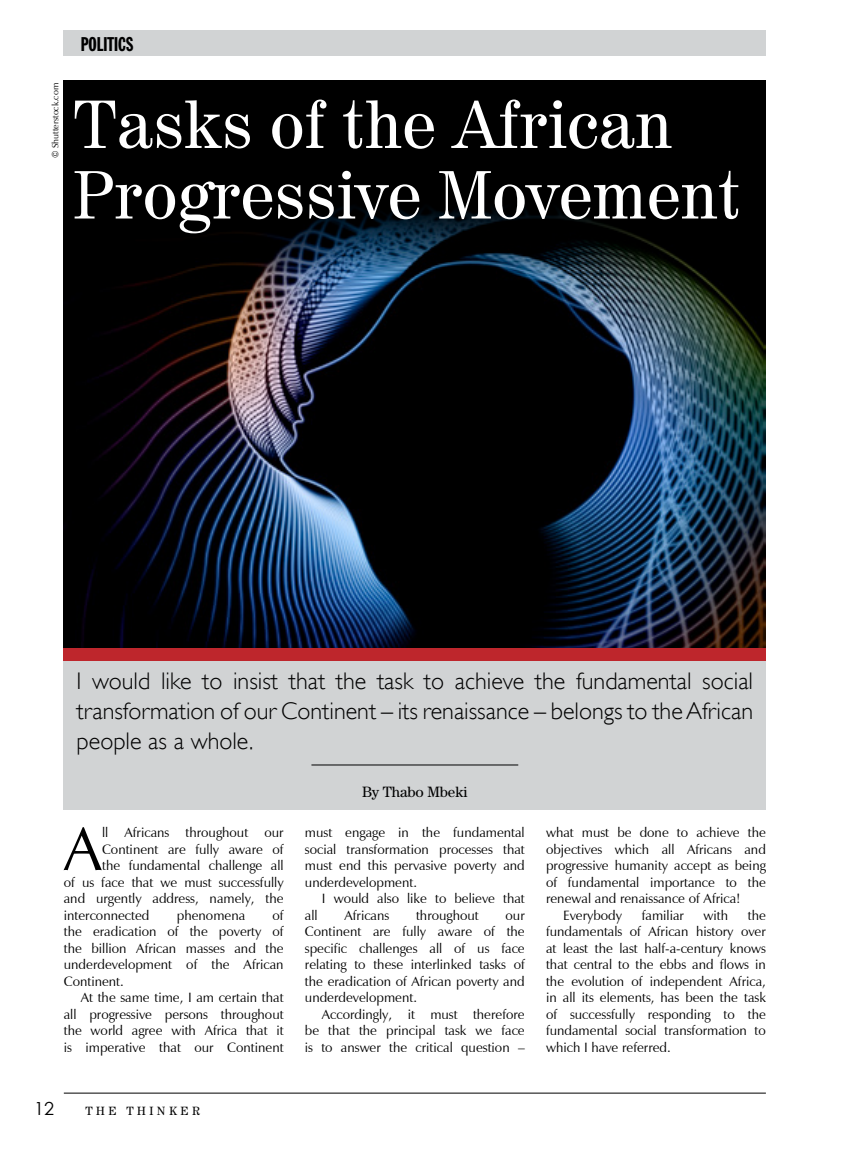
<style>
.page{position:relative;width:851px;height:1149px;background:#fff}
.page>*{position:absolute;margin:0;border:0;box-sizing:border-box;transform-origin:0 0}
.t1{font:67.5px/70.5px "Century 725 BT";color:#fff}
.t2{font:61.8px "Zapf Humanist 601 BT";color:#000}
.t3{font:300 24px/30px "Gill Sans";color:#000;text-align:justify}
.t4{font:19.5px "Franklin Gothic Extra Cond";color:#000}
.t5{font:18px "Century Gothic";color:#000}
.t6{font:15px "Century";letter-spacing:-.01em;color:#000}
.t7{font:13.5px/16.5px "Zapf Humanist 601 BT";color:#000;text-align:justify}
.t8{font:12px "Century";letter-spacing:.29em;color:#000}
.t9{font:9px "Zapf Humanist 601 BT";color:#000}
</style>
<div class="page">
<hr style="left:64px;top:1092px;width:701px;height:1px;background:#000">
<div style="left:64px;top:81px;width:701px;height:581px;background:#000"></div>
<img style="left:81px;top:208px;width:684px;height:440px">
<div style="left:64px;top:659px;width:701px;height:150px;background:#d1d3d4"></div>
<div style="left:64px;top:648px;width:701px;height:13px;background:#be262c"></div>
<hr style="left:311px;top:764px;width:207px;height:1px;background:#000">
<div style="left:64px;top:30px;width:701px;height:25px;background:#d1d3d4"></div>
<p class="t9" style="left:50px;top:158px;width:77px;rotate:-90deg">© Shutterstock.com</p>
<h3 class="t4" style="left:81px;top:33px;width:54px">POLITICS</h3>
<h1 class="t1" style="left:73px;top:88px;width:669px">Tasks of the African<br>Progressive Movement</h1>
<h3 class="t3" style="left:77px;top:665px;width:678px">I would like to insist that the task to achieve the fundamental social transformation of our Continent – its renaissance – belongs to the African people as a whole.</h3>
<p class="t6" style="left:362px;top:782px;width:107px">By Thabo Mbeki</p>
<h2 class="t2" style="left:64px;top:810px;width:40px">A</h2>
<p class="t7" style="left:102px;top:824px;width:183px">ll Africans throughout our</p>
<p class="t7" style="left:102px;top:840px;width:183px">Continent are fully aware of</p>
<p class="t7" style="left:102px;top:857px;width:183px">the fundamental challenge all</p>
<p class="t7" style="left:64px;top:873px;width:221px">of us face that we must successfully</p>
<p class="t7" style="left:64px;top:890px;width:221px">and urgently address, namely, the</p>
<p class="t7" style="left:64px;top:906px;width:87px">interconnected</p>
<p class="t7" style="left:177px;top:906px;width:70px">phenomena</p>
<p class="t7" style="left:64px;top:906px;width:221px;text-indent:209px">of the eradication of the poverty of the billion African masses and the underdevelopment of the African Continent.</p>
<p class="t7" style="left:64px;top:989px;width:221px;text-indent:17px">At the same time, I am certain that all progressive persons throughout the world agree with Africa that it is imperative that our Continent</p>
<h3 class="t5" style="left:34px;top:1097px;width:21px">12</h3>
<p class="t8" style="left:85px;top:1103px;width:116px">THE THINKER</p>
<p class="t7" style="left:305px;top:824px;width:221px">must engage in the fundamental social transformation processes that must end this pervasive poverty and underdevelopment.</p>
<p class="t7" style="left:322px;top:890px;width:204px">I would also like to believe that</p>
<p class="t7" style="left:305px;top:906px;width:14px">all</p>
<p class="t7" style="left:344px;top:906px;width:46px">Africans</p>
<p class="t7" style="left:416px;top:906px;width:64px">throughout</p>
<p class="t7" style="left:305px;top:906px;width:221px;text-indent:200px">our Continent are fully aware of the specific challenges all of us face relating to these interlinked tasks of the eradication of African poverty and underdevelopment.</p>
<p class="t7" style="left:305px;top:1005px;width:221px;text-indent:17px">Accordingly, it must therefore be that the principal task we face is to answer the critical question –</p>
<p class="t7" style="left:546px;top:824px;width:221px">what must be done to achieve the</p>
<p class="t7" style="left:546px;top:840px;width:221px">objectives which all Africans and</p>
<p class="t7" style="left:546px;top:857px;width:221px">progressive humanity accept as being</p>
<p class="t7" style="left:546px;top:873px;width:221px">of fundamental importance to the</p>
<p class="t7" style="left:546px;top:890px;width:196px">renewal and renaissance of Africa!</p>
<p class="t7" style="left:563px;top:906px;width:61px">Everybody</p>
<p class="t7" style="left:641px;top:906px;width:44px">familiar</p>
<p class="t7" style="left:703px;top:906px;width:26px">with</p>
<p class="t7" style="left:546px;top:906px;width:221px;text-indent:202px">the fundamentals of African history over at least the last half-a-century knows that central to the ebbs and flows in the evolution of independent Africa, in all its elements, has been the task of successfully responding to the fundamental social transformation to which I have referred.</p>
</div>
